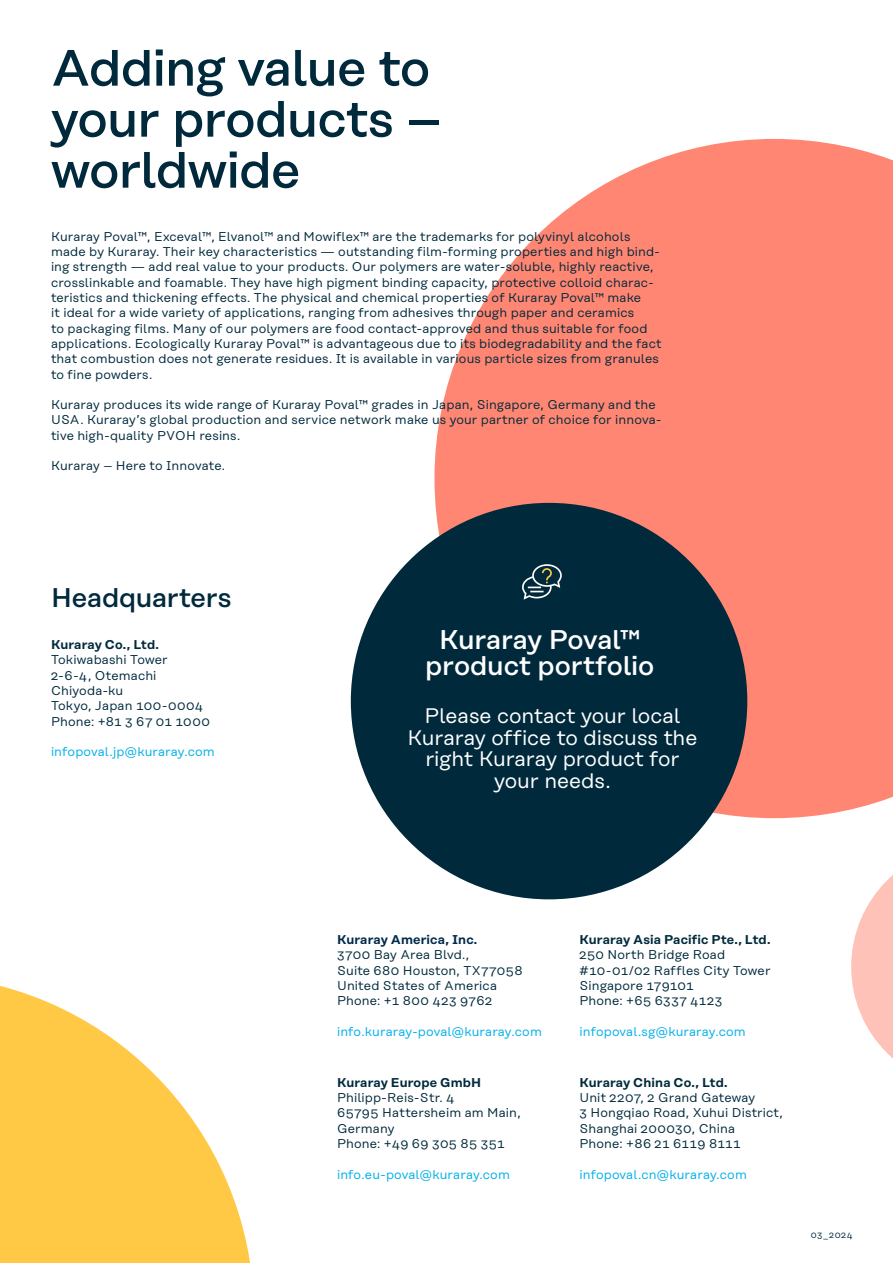
<style>
.page{position:relative;width:893px;height:1263px;background:#fff}
.page>*{position:absolute;margin:0;border:0;box-sizing:border-box;transform-origin:0 0}
.t1{font:500 51px/51px "Rational Text";letter-spacing:-.015em;color:#002a3c}
.t2{font:500 27px/25.5px "Rational Text";letter-spacing:-.01em;color:#fff;text-align:center}
.t3{font:500 27px "Rational Text";letter-spacing:-.01em;color:#002a3c}
.t4{font:21px/21.6px "Rational Text";letter-spacing:-.005em;color:#fff;text-align:center}
.t5{font:12.75px/15.3px "Rational Text";letter-spacing:.01em;color:#002a3c}
.t6{font:12.75px "Rational Text";letter-spacing:.005em;color:#00b0e9}
.t7{font:600 12.75px "Rational Text";letter-spacing:.01em;color:#002a3c}
.t8{font:12.75px "Rational Text";letter-spacing:.005em;color:#00b0eb}
.t9{font:600 12.75px "Rational Text";letter-spacing:.01em;color:#002a4b}
.t10{font:9px "Rational Text";letter-spacing:.045em;color:#002a3c}
</style>
<div class="page">
<svg style="left:434px;top:139px;width:459px;height:679px;background:#fe9685"></svg>
<div style="left:351px;top:503px;width:396px;height:396px;background:#002a3c;border-radius:50%"></div>
<svg style="left:522px;top:564px;width:40px;height:36px"></svg>
<svg style="left:0;top:986px;width:250px;height:277px;fill:#ffc845"></svg>
<svg style="left:851px;top:875px;width:42px;height:184px"></svg>
<div style="left:771px;top:452px;width:122px;height:244px;background:#ff8672"></div>
<h1 class="t1" style="left:51px;top:42px;width:392px">Adding value to your products – worldwide</h1>
<p class="t5" style="left:51px;top:229px;width:612px">Kuraray Poval™, Exceval™, Elvanol™ and Mowiflex™ are the trademarks for polyvinyl alcohols made by Kuraray. Their key characteristics — outstanding film-forming properties and high bind&shy;ing strength — add real value to your products. Our polymers are water-soluble, highly reactive, crosslinkable and foamable. They have high pigment binding capacity, protective colloid charac&shy;teristics and thickening effects. The physical and chemical properties of Kuraray Poval™ make<br>it ideal for a wide variety of applications, ranging from adhesives through paper and ceramics<br>to packaging films. Many of our polymers are food contact-approved and thus suitable for food applications. Ecologically Kuraray Poval™ is advantageous due to its biodegradability and the fact that combustion does not generate residues. It is available in various particle sizes from granules to fine powders.</p>
<p class="t5" style="left:51px;top:397px;width:612px">Kuraray produces its wide range of Kuraray Poval™ grades in Japan, Singapore, Germany and the<br>USA. Kuraray’s global production and service network make us your partner of choice for innova&shy;tive high-quality PVOH resins.</p>
<p class="t5" style="left:51px;top:458px;width:176px">Kuraray – Here to Innovate.</p>
<h2 class="t3" style="left:51px;top:582px;width:182px">Headquarters</h2>
<p class="t7" style="left:51px;top:637px;width:109px">Kuraray Co., Ltd.</p>
<p class="t5" style="left:51px;top:652px;width:160px">Tokiwabashi Tower<br>2-6-4, Otemachi<br>Chiyoda-ku<br>Tokyo, Japan 100-0004<br>Phone: +81 3 67 01 1000</p>
<p class="t6" style="left:51px;top:744px;width:165px">infopoval.jp@kuraray.com</p>
<h2 class="t2" style="left:425px;top:627px;width:230px">Kuraray Poval™ product portfolio</h2>
<h3 class="t4" style="left:408px;top:705px;width:291px">Please contact your local<br>Kuraray office to discuss the right Kuraray product for your needs.</h3>
<p class="t9" style="left:337px;top:932px;width:142px">Kuraray America, Inc.</p>
<p class="t5" style="left:337px;top:947px;width:187px">3700 Bay Area Blvd.,<br>Suite 680 Houston, TX77058<br>United States of America<br>Phone: +1 800 423 9762</p>
<p class="t8" style="left:337px;top:1024px;width:206px">info.kuraray-poval@kuraray.com</p>
<p class="t7" style="left:337px;top:1075px;width:146px">Kuraray Europe GmbH</p>
<p class="t5" style="left:337px;top:1090px;width:185px">Philipp-Reis-Str. 4<br>65795 Hattersheim am Main,<br>Germany<br>Phone: +49 69 305 85 351</p>
<p class="t6" style="left:337px;top:1167px;width:174px">info.eu-poval@kuraray.com</p>
<p class="t7" style="left:579px;top:932px;width:193px">Kuraray Asia Pacific Pte., Ltd.</p>
<p class="t5" style="left:579px;top:947px;width:193px">250 North Bridge Road #10-01/02 Raffles City Tower<br>Singapore 179101<br>Phone: +65 6337 4123</p>
<p class="t6" style="left:579px;top:1024px;width:168px">infopoval.sg@kuraray.com</p>
<p class="t7" style="left:579px;top:1075px;width:150px">Kuraray China Co., Ltd.</p>
<p class="t5" style="left:579px;top:1090px;width:205px">Unit 2207, 2 Grand Gateway<br>3 Hongqiao Road, Xuhui District,<br>Shanghai 200030, China<br>Phone: +86 21 6119 8111</p>
<p class="t6" style="left:579px;top:1167px;width:169px">infopoval.cn@kuraray.com</p>
<p class="t10" style="left:811px;top:1230px;width:43px">03_2024</p>
</div>
